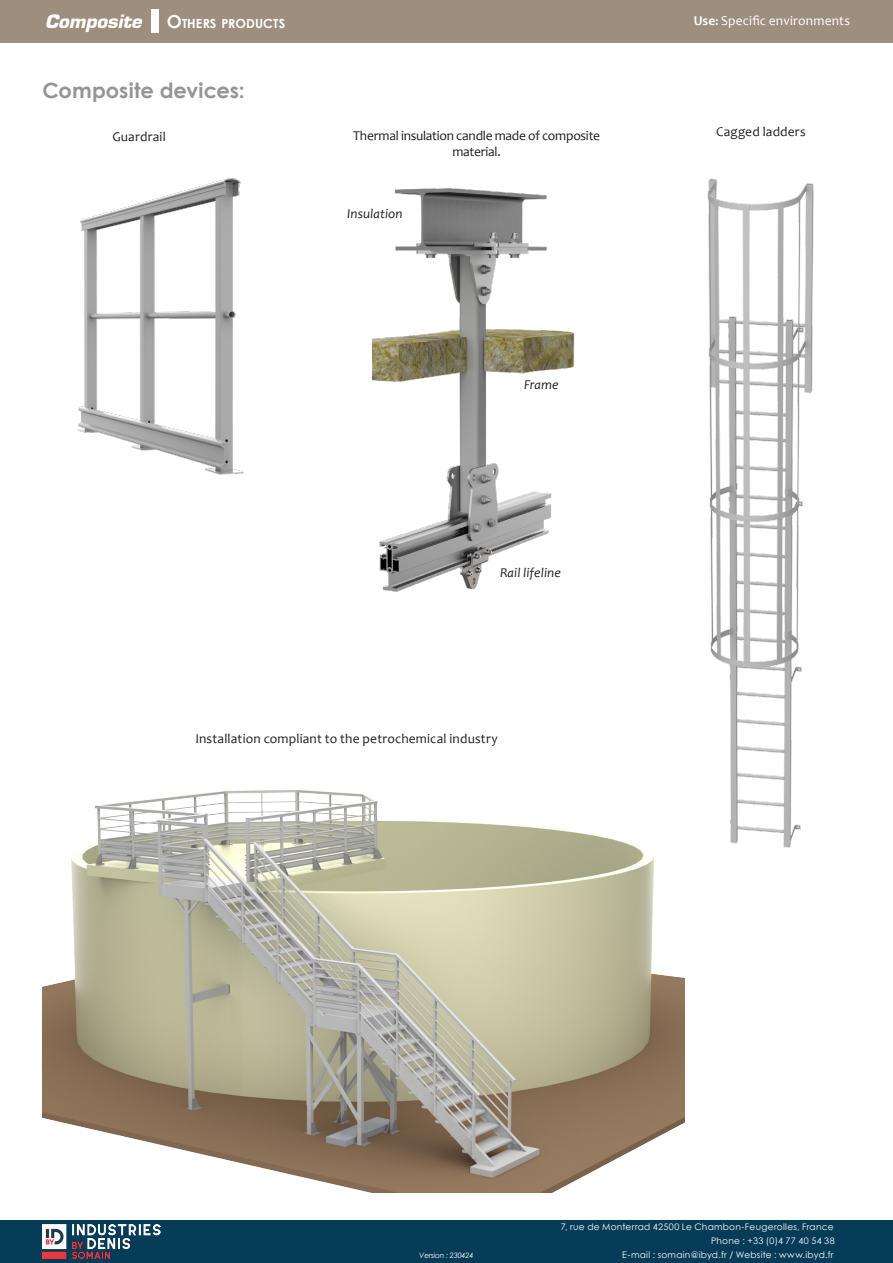
<style>
.page{position:relative;width:893px;height:1263px;background:#fff}
.page>*{position:absolute;margin:0;border:0;box-sizing:border-box;transform-origin:0 0}
.t1{font:700 21px "Century Gothic";color:#939598}
.t2{font:italic 700 18px "Eurostile LT Std";color:#fff}
.t3{font:13.5px "Candara";letter-spacing:.01em;color:#231f20}
.t4{font:13.5px "Candara";letter-spacing:-.02em;color:#231f20}
.t5{font:italic 13.5px "Candara";letter-spacing:.01em;color:#231f20}
.t6{font:13.5px "Candara";letter-spacing:.01em;color:#fff}
.t7{font:700 12.6px "Century Gothic";letter-spacing:.005em;color:#fff}
.t8{font:9px/13.8px "Century Gothic";letter-spacing:.03em;color:#fff;text-align:right}
.t9{font:italic 7.5px "Century Gothic";letter-spacing:-.025em;color:#fff}
.s1{font-size:18px}
.s2{font-weight:700}
.s3{font-weight:700;font-size:12px}
</style>
<div class="page">
<div style="left:0;top:0;width:893px;height:43px;background:#9d8e7d"></div>
<div style="left:151px;top:10px;width:8px;height:23px;background:#fff"></div>
<div style="left:0;top:1220px;width:893px;height:43px;background:#073c59"></div>
<img style="left:43px;top:1225px;width:117px;height:34px">
<img style="left:43px;top:790px;width:642px;height:403px">
<img style="left:77px;top:178px;width:167px;height:297px">
<img style="left:372px;top:188px;width:203px;height:404px">
<img style="left:707px;top:178px;width:107px;height:670px">
<h2 class="t2" style="left:45px;top:10px;width:98px">Composite</h2>
<h3 class="t7" style="left:167px;top:14px;width:120px"><span class="s1">O</span>THERS PRODUCTS</h3>
<h3 class="t6" style="left:694px;top:12px;width:158px"><span class="s2">Use</span><span class="s3">:</span> Specific environments</h3>
<p class="t1" style="left:43px;top:74px;width:204px">Composite devices:</p>
<p class="t3" style="left:112px;top:128px;width:55px">Guardrail</p>
<p class="t4" style="left:353px;top:127px;width:248px">Thermal insulation candle made of composite</p>
<p class="t4" style="left:452px;top:143px;width:50px">material.</p>
<p class="t5" style="left:347px;top:205px;width:57px">Insulation</p>
<p class="t5" style="left:524px;top:376px;width:36px">Frame</p>
<p class="t5" style="left:500px;top:564px;width:62px">Rail lifeline</p>
<p class="t3" style="left:195px;top:730px;width:304px">Installation compliant to the petrochemical industry</p>
<p class="t3" style="left:716px;top:123px;width:91px">Cagged ladders</p>
<p class="t8" style="left:561px;top:1220px;width:275px">7, rue de Monterrad 42500 Le Chambon-Feugerolles, France<br>Phone : +33 (0)4 77 40 54 38</p>
<p class="t9" style="left:419px;top:1250px;width:56px">Version : 230424</p>
<p class="t8" style="left:622px;top:1248px;width:213px">E-mail : somain@ibyd.fr / Website : www.ibyd.fr</p>
</div>
